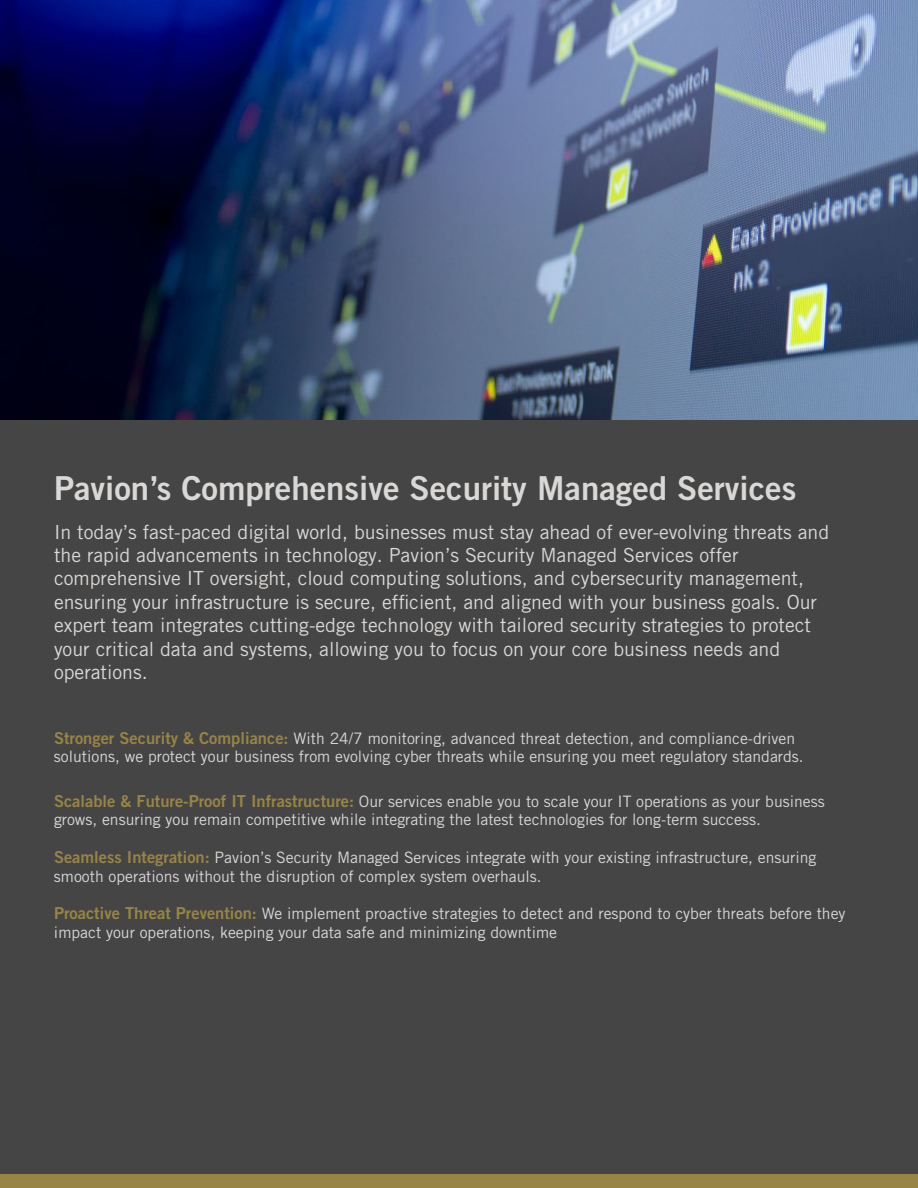
<style>
.page{position:relative;width:918px;height:1188px;background:#fff}
.page>*{position:absolute;margin:0;border:0;box-sizing:border-box;transform-origin:0 0}
.t1{font:33px "Trade Gothic LT Pro Bd 2";color:#d9d8d6}
.t2{font:19.5px/23.4px "Trade Gothic LT Pro";color:#d9d8d6}
.t3{font:15.75px/18.9px "Trade Gothic LT Pro";color:#d9d8d6}
.s1{font-family:"Trade Gothic LT Pro Bd 2";font-size:16.5px;color:#988444}
.s2{color:#393939}
</style>
<div class="page">
<img style="left:0;top:0;width:918px;height:420px">
<div style="left:0;top:420px;width:918px;height:754px;background:#464545"></div>
<div style="left:0;top:1174px;width:918px;height:14px;background:#988444"></div>
<h1 class="t1" style="left:54px;top:468px;width:744px">Pavion’s Comprehensive Security Managed Services</h1>
<p class="t2" style="left:54px;top:520px;width:777px">In today’s fast-paced digital world, businesses must stay ahead of ever-evolving threats and the rapid advancements in technology. Pavion’s Security Managed Services offer comprehensive IT oversight, cloud computing solutions, and cybersecurity management, ensuring your infrastructure is secure, efficient, and aligned with your business goals. Our expert team integrates cutting-edge technology with tailored security strategies to protect your critical data and systems, allowing you to focus on your core business needs and operations.</p>
<p class="t3" style="left:54px;top:728px;width:751px"><span class="s1">Stronger Security &amp; Compliance:</span> With 24/7 monitoring, advanced threat detection, and compliance-driven solutions, we protect your business from evolving cyber threats while ensuring you meet regulatory standards.</p>
<p class="t3" style="left:54px;top:791px;width:772px"><span class="s1">Scalable &amp; Future-Proof IT Infrastructure:</span> Our services enable you to scale your IT operations as your business grows, ensuring you remain competitive while integrating the latest technologies for long-term success.</p>
<p class="t3" style="left:54px;top:848px;width:764px"><span class="s1">Seamless Integration:</span> Pavion’s Security Managed Services integrate with your existing infrastructure, ensuring smooth operations without the disruption of complex system overhauls.</p>
<p class="t3" style="left:54px;top:904px;width:793px"><span class="s1">Proactive Threat Prevention:</span> We implement proactive strategies to detect and respond to cyber threats before they impact your operations, keeping your data safe and minimizing downtime<span class="s2">.</span></p>
</div>
